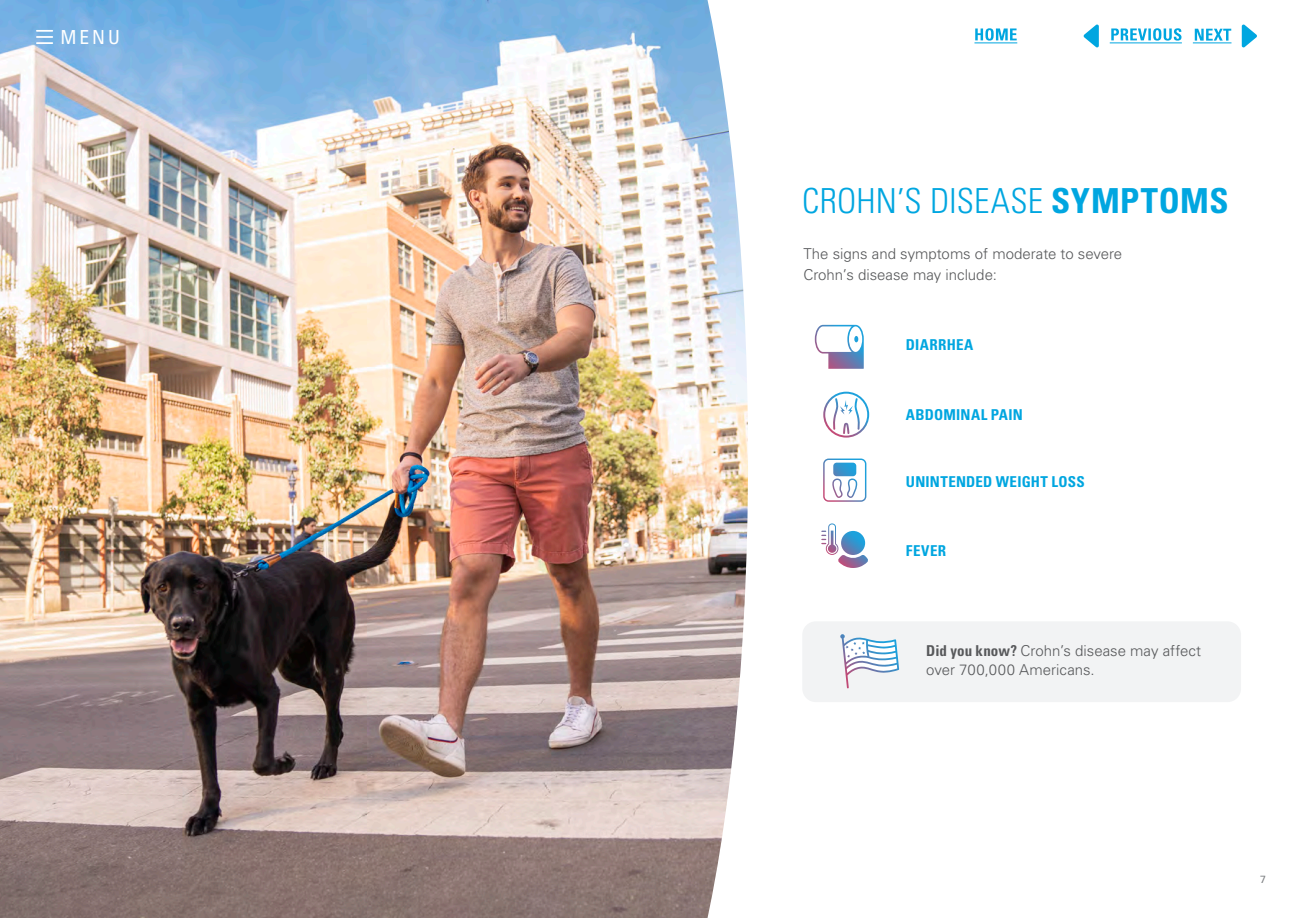
<style>
.page{position:relative;width:1296px;height:918px;background:#fff}
.page>*{position:absolute;margin:0;border:0;box-sizing:border-box;transform-origin:0 0}
.t1{font:300 condensed 34.5px "Univers LT Std";letter-spacing:.005em;color:#00a6e0}
.t2{font:condensed 19.35px "Univers LT Std";color:#fff}
.t3{font:300 15px/21px "Univers LT Std";color:#58595b}
.t4{font:700 condensed 15px "Univers LT Std";letter-spacing:.015em;color:#00a6e0}
.t5{font:10.5px "Univers LT Std";color:#808285}
.s1{font-weight:700}
.s2{font-weight:700;font-stretch:condensed}
</style>
<div class="page">
<img style="left:0;top:0;width:691px;height:918px">
<img style="left:691px;top:0;width:57px;height:918px">
<svg style="left:815px;top:325px;width:49px;height:44px"></svg>
<svg style="left:823px;top:392px;width:46px;height:46px"></svg>
<svg style="left:823px;top:459px;width:43px;height:43px"></svg>
<svg style="left:821px;top:523px;width:47px;height:45px"></svg>
<svg style="left:36px;top:30px;width:17px;height:14px"></svg>
<div style="left:802px;top:621px;width:439px;height:81px;background:#f2f3f4;border-radius:14px"></div>
<svg style="left:840px;top:634px;width:59px;height:54px"></svg>
<svg style="left:1242px;top:24px;width:15px;height:24px"></svg>
<svg style="left:1083px;top:24px;width:16px;height:24px"></svg>
<hr style="left:974px;top:42px;width:43px;height:1px;background:#00a6e0">
<svg style="left:975px;top:28px;width:42px;height:13px"></svg>
<svg style="left:1111px;top:28px;width:71px;height:13px"></svg>
<hr style="left:1110px;top:42px;width:72px;height:1px;background:#00a6e0">
<svg style="left:1195px;top:29px;width:36px;height:12px"></svg>
<hr style="left:1193px;top:42px;width:38px;height:1px;background:#00a6e0">
<p class="t2" style="left:60px;top:25px;width:61px">MENU</p>
<h1 class="t1" style="left:802px;top:180px;width:428px">CROHN’S DISEASE <span class="s1">SYMPTOMS</span></h1>
<p class="t3" style="left:803px;top:243px;width:320px">The signs and symptoms of moderate to severe<br>Crohn’s disease may include:</p>
<p class="t4" style="left:906px;top:335px;width:69px">DIARRHEA</p>
<p class="t4" style="left:906px;top:405px;width:118px">ABDOMINAL PAIN</p>
<p class="t4" style="left:906px;top:473px;width:180px">UNINTENDED WEIGHT LOSS</p>
<p class="t4" style="left:906px;top:542px;width:42px">FEVER</p>
<p class="t3" style="left:926px;top:641px;width:276px;line-height:19.5px"><span class="s2">Did you know?</span> Crohn’s disease may affect over 700,000 Americans.</p>
<p class="t5" style="left:1260px;top:873px;width:7px">7</p>
</div>
